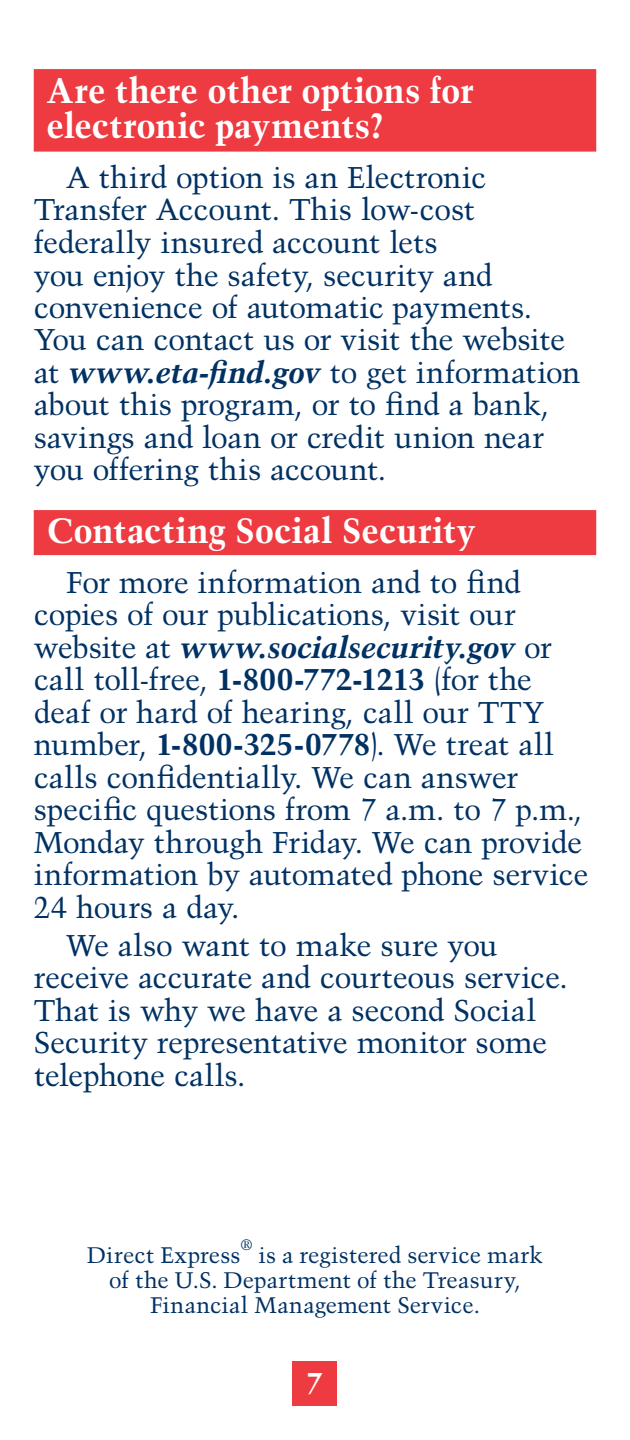
<style>
.page{position:relative;width:630px;height:1440px;background:#fff}
.page>*{position:absolute;margin:0;border:0;box-sizing:border-box;transform-origin:0 0}
.H1-2{font:700 35px/35px "Trump Mediaeval";letter-spacing:-.005em;color:#fff}
.H1-1{font:700 35px "Trump Mediaeval";color:#fff}
.paragraph{font:30px/32.5px "Trump Mediaeval";letter-spacing:-.015em;color:#003163}
.t1{font:700 30px "Trump Mediaeval";color:#fff}
.Pub_Info{font:22.5px "Trump Mediaeval";letter-spacing:.005em;color:#003163}
.Pub_Info-2{font:15px "Trump Mediaeval";color:#003163}
.s1{font-weight:700;font-style:italic}
.s2{font-weight:700}
</style>
<div class="page">
<div style="left:292px;top:1361px;width:46px;height:45px;background:#ee3a41"></div>
<div style="left:34px;top:69px;width:562px;height:83px;background:#ee3a41"></div>
<div style="left:34px;top:510px;width:562px;height:45px;background:#ee3a41"></div>
<h1 class="H1-2" style="left:46px;top:72px;width:429px">Are there other options for electronic payments?</h1>
<p class="paragraph" style="left:34px;top:161px;width:548px;text-indent:32px">A third option is an Electronic Transfer Account. This low-cost federally insured account lets<br>you enjoy the safety, security and convenience of automatic payments.<br>You can contact us or visit the website at <span class="s1">www.eta-find.gov</span> to get information about this program, or to find a bank, savings and loan or credit union near you offering this account.</p>
<h1 class="H1-1" style="left:46px;top:508px;width:431px">Contacting Social Security</h1>
<p class="paragraph" style="left:34px;top:566px;width:556px;text-indent:32px">For more information and to find copies of our publications, visit our website at <span class="s1">www.socialsecurity.gov</span> or call toll-free, <span class="s2">1-800-772-1213</span> (for the deaf or hard of hearing, call our TTY number, <span class="s2">1-800-325-0778</span>). We treat all calls confidentially. We can answer specific questions from 7 a.m. to 7 p.m., Monday through Friday. We can provide information by automated phone service 24 hours a day.</p>
<p class="paragraph" style="left:34px;top:929px;width:536px;text-indent:32px">We also want to make sure you receive accurate and courteous service.<br>That is why we have a second Social<br>Security representative monitor some telephone calls.</p>
<p class="Pub_Info-2" style="left:241px;top:1236px;width:13px">®</p>
<p class="Pub_Info" style="left:259px;top:1241px;width:286px">is a registered service mark</p>
<p class="Pub_Info" style="left:109px;top:1266px;width:413px">of the U.S. Department of the Treasury,</p>
<p class="Pub_Info" style="left:150px;top:1291px;width:331px">Financial Management Service.</p>
<p class="Pub_Info" style="left:87px;top:1241px;width:155px">Direct Express</p>
<p class="t1" style="left:307px;top:1365px;width:18px">7</p>
</div>
